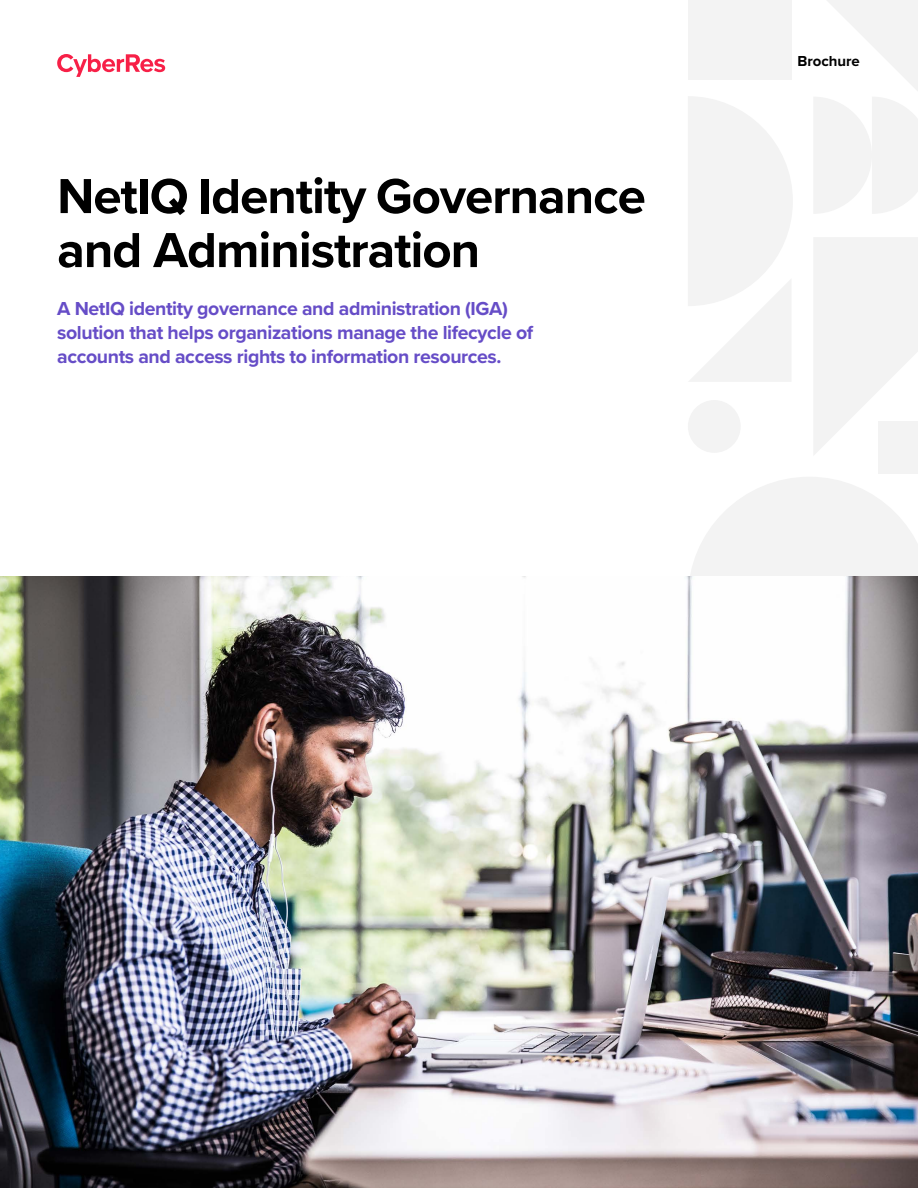
<style>
.page{position:relative;width:918px;height:1188px;background:#fff}
.page>*{position:absolute;margin:0;border:0;box-sizing:border-box;transform-origin:0 0}
.Title_34_36{font:700 51px/54px "Proxima Nova";letter-spacing:-.02em;color:#000}
.Intro_13_16_Purple{font:700 19.5px/24px "Proxima Nova";letter-spacing:-.02em;color:#664dc7}
.Asset_Type{font:700 15px "Proxima Nova";color:#000}
</style>
<div class="page">
<div style="left:688px;top:0;width:104px;height:80px;background:#f3f3f3"></div>
<div style="left:878px;top:421px;width:40px;height:53px;background:#f3f3f3"></div>
<svg style="left:814px;top:0;width:104px;height:214px"></svg>
<svg style="left:814px;top:237px;width:104px;height:218px"></svg>
<svg style="left:688px;top:96px;width:105px;height:286px"></svg>
<svg style="left:688px;top:477px;width:230px;height:100px"></svg>
<div style="left:688px;top:400px;width:53px;height:53px;background:#f3f3f3;border-radius:50%"></div>
<img style="left:0;top:577px;width:918px;height:611px">
<svg style="left:57px;top:54px;width:108px;height:23px"></svg>
<p class="Title_34_36" style="left:57px;top:168px;width:590px">NetIQ Identity Governance and Administration</p>
<p class="Intro_13_16_Purple" style="left:57px;top:296px;width:478px">A NetIQ identity governance and administration (IGA) solution that helps organizations manage the lifecycle of accounts and access rights to information resources.</p>
<p class="Asset_Type" style="left:797px;top:50px;width:64px">Brochure</p>
</div>
